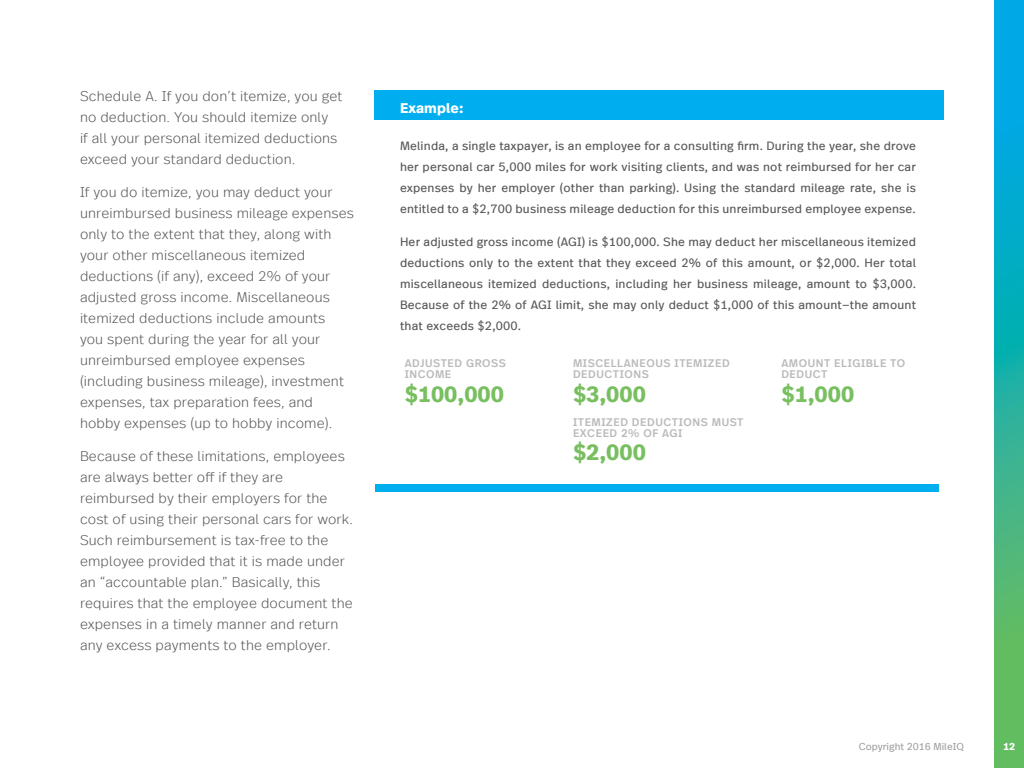
<style>
.page{position:relative;width:1024px;height:768px;background:#fff}
.page>*{position:absolute;margin:0;border:0;box-sizing:border-box;transform-origin:0 0}
.t1{font:700 22px "Real Text Offc";color:#78bf60}
.t2{font:300 14px/21px "Real Text Offc";letter-spacing:.01em;color:#585858}
.t3{font:700 14px "Real Text Offc";letter-spacing:.01em;color:#fff}
.t4{font:12px/21px "Real Text Offc";letter-spacing:.015em;color:#585858;text-align:justify}
.t5{font:500 11px/11px "Real Text Offc";letter-spacing:.05em;color:#bababa}
.t6{font:10px "Real Text Offc";color:#a2a2a2}
.t7{font:700 10px "Real Text Offc";color:#fff}
</style>
<div class="page">
<svg style="left:994px;top:0;width:30px;height:768px;background:#28b1a4"></svg>
<div style="left:375px;top:90px;width:569px;height:30px;background:#00aeef"></div>
<div style="left:375px;top:484px;width:564px;height:8px;background:#00aeef"></div>
<p class="t2" style="left:80px;top:86px;width:264px">Schedule A. If you don’t itemize, you get no deduction. You should itemize only<br>if all your personal itemized deductions exceed your standard deduction.</p>
<p class="t2" style="left:80px;top:182px;width:276px">If you do itemize, you may deduct your unreimbursed business mileage expenses only to the extent that they, along with your other miscellaneous itemized deductions (if any), exceed 2% of your adjusted gross income. Miscellaneous itemized deductions include amounts<br>you spent during the year for all your unreimbursed employee expenses (including business mileage), investment expenses, tax preparation fees, and hobby expenses (up to hobby income).</p>
<p class="t2" style="left:80px;top:446px;width:274px">Because of these limitations, employees are always better off if they are reimbursed by their employers for the cost of using their personal cars for work.<br>Such reimbursement is tax-free to the employee provided that it is made under an “accountable plan.” Basically, this requires that the employee document the expenses in a timely manner and return any excess payments to the employer.</p>
<p class="t3" style="left:400px;top:98px;width:65px">Example:</p>
<p class="t4" style="left:400px;top:135px;width:518px">Melinda, a single taxpayer, is an employee for a consulting firm. During the year, she drove her personal car 5,000 miles for work visiting clients, and was not reimbursed for her car expenses by her employer (other than parking). Using the standard mileage rate, she is entitled to a $2,700 business mileage deduction for this unreimbursed employee expense.</p>
<p class="t4" style="left:400px;top:231px;width:518px">Her adjusted gross income (AGI) is $100,000. She may deduct her miscellaneous itemized deductions only to the extent that they exceed 2% of this amount, or $2,000. Her total miscellaneous itemized deductions, including her business mileage, amount to $3,000.<br>Because of the 2% of AGI limit, she may only deduct $1,000 of this amount—the amount that exceeds $2,000.</p>
<p class="t5" style="left:405px;top:358px;width:103px">ADJUSTED GROSS<br>INCOME</p>
<h1 class="t1" style="left:405px;top:379px;width:101px">$100,000</h1>
<p class="t5" style="left:573px;top:358px;width:158px">MISCELLANEOUS ITEMIZED<br>DEDUCTIONS</p>
<h1 class="t1" style="left:573px;top:379px;width:74px">$3,000</h1>
<p class="t5" style="left:573px;top:417px;width:172px">ITEMIZED DEDUCTIONS MUST<br>EXCEED 2% OF AGI</p>
<h1 class="t1" style="left:573px;top:437px;width:74px">$2,000</h1>
<p class="t5" style="left:781px;top:358px;width:126px">AMOUNT ELIGIBLE TO<br>DEDUCT</p>
<h1 class="t1" style="left:781px;top:379px;width:74px">$1,000</h1>
<p class="t6" style="left:859px;top:740px;width:107px">Copyright 2016 MileIQ</p>
<p class="t7" style="left:1003px;top:740px;width:13px">12</p>
</div>
